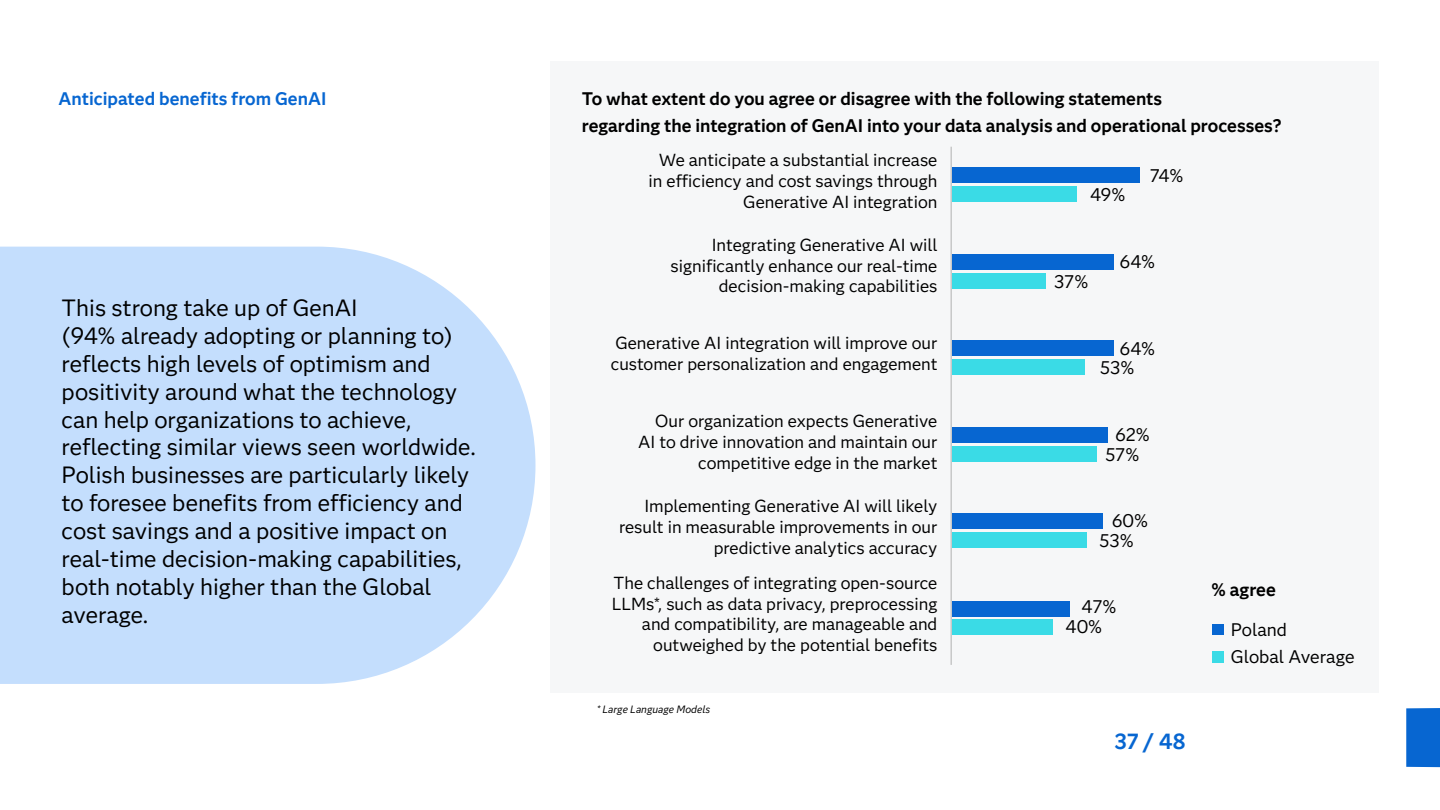
<style>
.page{position:relative;width:1440px;height:810px;background:#fff}
.page>*{position:absolute;margin:0;border:0;box-sizing:border-box;transform-origin:0 0}
.t1{font:23.25px/27.9px "Anova";color:#000}
.t2{font:700 21.67px "Anova";color:#0766d1}
.t3{font:18.08px "Anova";color:#000}
.t4{font:700 18px/27px "Anova";color:#000}
.t5{font:700 18px "Anova";color:#0766d1}
.t6{font:18px/27.4px "Anova";color:#000}
.t7{font:17.25px/20.7px "Anova";color:#000;text-align:right}
.t8{font:italic 10.5px "Anova";color:#000}
</style>
<div class="page">
<div style="left:1406px;top:708px;width:34px;height:59px;background:#0766d1"></div>
<div style="left:550px;top:62px;width:828px;height:631px;background:#f6f7f8"></div>
<div style="left:952px;top:167px;width:188px;height:16px;background:#0766d1"></div>
<div style="left:952px;top:186px;width:125px;height:16px;background:#3adbe6"></div>
<div style="left:952px;top:254px;width:161px;height:16px;background:#0766d1"></div>
<div style="left:952px;top:273px;width:93px;height:16px;background:#3adbe6"></div>
<div style="left:952px;top:340px;width:161px;height:16px;background:#0766d1"></div>
<div style="left:952px;top:359px;width:133px;height:16px;background:#3adbe6"></div>
<div style="left:952px;top:427px;width:155px;height:16px;background:#0766d1"></div>
<div style="left:952px;top:446px;width:144px;height:16px;background:#3adbe6"></div>
<div style="left:952px;top:513px;width:150px;height:16px;background:#0766d1"></div>
<div style="left:952px;top:532px;width:135px;height:16px;background:#3adbe6"></div>
<div style="left:952px;top:601px;width:117px;height:16px;background:#0766d1"></div>
<div style="left:952px;top:619px;width:101px;height:16px;background:#3adbe6"></div>
<div style="left:1212px;top:624px;width:11px;height:11px;background:#0766d1"></div>
<div style="left:1212px;top:651px;width:11px;height:11px;background:#3adbe6"></div>
<hr style="left:951px;top:147px;width:1px;height:518px;background:#b0b0b0">
<svg style="left:0;top:247px;width:535px;height:437px;fill:#c4defd"></svg>
<p class="t5" style="left:59px;top:86px;width:269px">Anticipated benefits from GenAI</p>
<p class="t1" style="left:62px;top:293px;width:416px">This strong take up of GenAI<br>(94% already adopting or planning to) reflects high levels of optimism and positivity around what the technology can help organizations to achieve, reflecting similar views seen worldwide.<br>Polish businesses are particularly likely to foresee benefits from efficiency and cost savings and a positive impact on real-time decision-making capabilities, both notably higher than the Global average.</p>
<p class="t4" style="left:582px;top:84px;width:701px">To what extent do you agree or disagree with the following statements<br>regarding the integration of GenAI into your data analysis and operational processes?</p>
<p class="t7" style="left:649px;top:149px;width:290px">We anticipate a substantial increase in efficiency and cost savings through<br>Generative AI integration</p>
<p class="t7" style="left:671px;top:234px;width:268px">Integrating Generative AI will significantly enhance our real-time decision-making capabilities</p>
<p class="t3" style="left:1090px;top:182px;width:37px">49%</p>
<p class="t3" style="left:1150px;top:163px;width:35px">74%</p>
<p class="t3" style="left:1054px;top:269px;width:36px">37%</p>
<p class="t3" style="left:1120px;top:249px;width:37px">64%</p>
<p class="t7" style="left:615px;top:332px;width:324px">Generative AI integration will improve our</p>
<p class="t3" style="left:1120px;top:336px;width:37px">64%</p>
<p class="t7" style="left:611px;top:352px;width:328px">customer personalization and engagement</p>
<p class="t3" style="left:1100px;top:355px;width:36px">53%</p>
<p class="t7" style="left:638px;top:410px;width:301px">Our organization expects Generative<br>AI to drive innovation and maintain our competitive edge in the market</p>
<p class="t7" style="left:619px;top:495px;width:320px">Implementing Generative AI will likely result in measurable improvements in our predictive analytics accuracy</p>
<p class="t7" style="left:612px;top:572px;width:327px">The challenges of integrating open-source LLMs*, such as data privacy, preprocessing and compatibility, are manageable and outweighed by the potential benefits</p>
<p class="t8" style="left:597px;top:702px;width:115px">* Large Language Models</p>
<p class="t3" style="left:1115px;top:422px;width:36px">62%</p>
<p class="t3" style="left:1105px;top:442px;width:36px">57%</p>
<p class="t3" style="left:1112px;top:508px;width:37px">60%</p>
<p class="t3" style="left:1099px;top:528px;width:36px">53%</p>
<p class="t3" style="left:1081px;top:594px;width:37px">47%</p>
<p class="t3" style="left:1066px;top:614px;width:38px">40%</p>
<p class="t2" style="left:1114px;top:725px;width:73px">37 / 48</p>
<p class="t4" style="left:1211px;top:576px;width:66px">% agree</p>
<p class="t6" style="left:1231px;top:615px;width:125px">Poland<br>Global Average</p>
</div>
